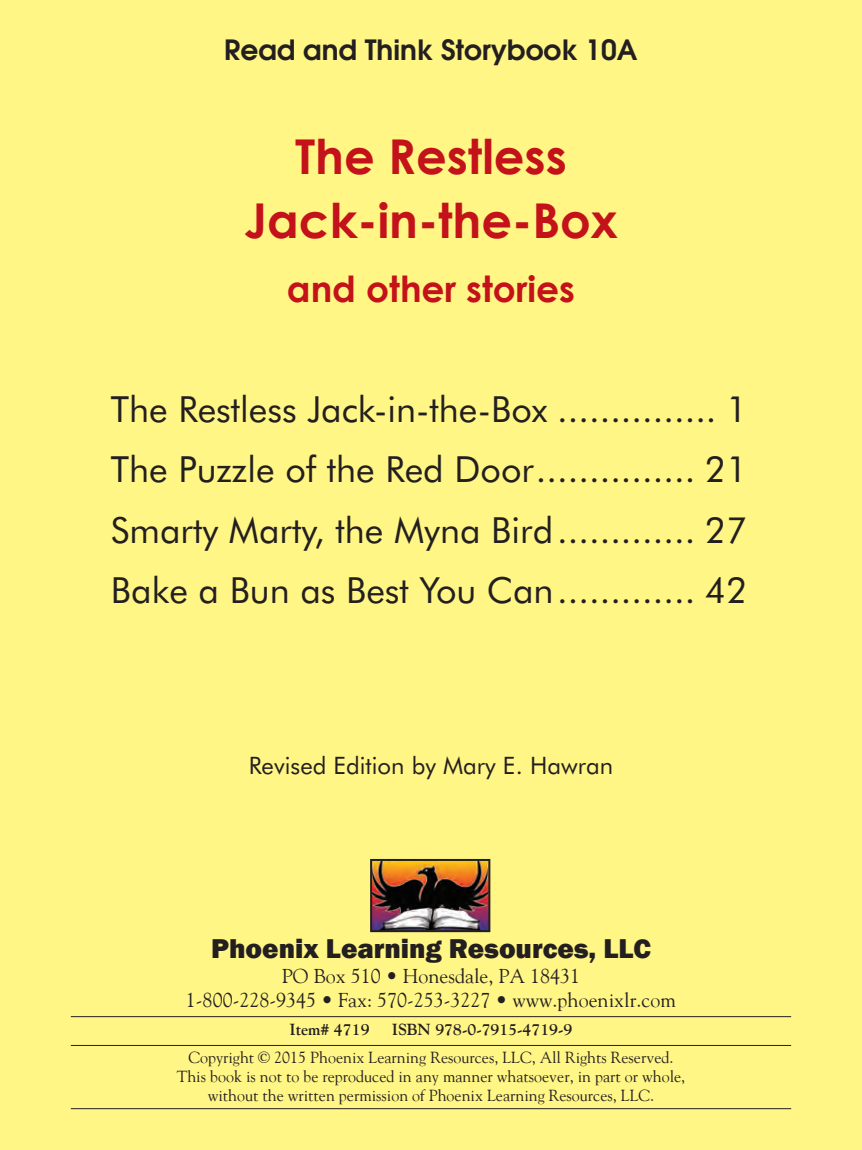
<style>
.page{position:relative;width:862px;height:1150px;background:#fff685}
.page>*{position:absolute;margin:0;border:0;box-sizing:border-box;transform-origin:0 0}
.t1{font:700 48px/64px "Century Gothic";color:#c4121a;text-align:center}
.t2{font:36px/60px "Futura BT";color:#231f20;text-align:justify}
.t3{font:700 36px "Century Gothic";color:#c4121a}
.t4{font:800 28px "Franklin Gothic";color:#231f20}
.t5{font:600 28px "Avant Garde";color:#231f20}
.t6{font:24px "Futura BT";color:#231f20}
.t7{font:20px/24px "Goudy";color:#231f20;text-align:center}
.t8{font:16px/19.2px "Goudy";color:#231f20;text-align:center}
.t9{font:700 16px "Goudy";color:#231f20}
</style>
<div class="page">
<img style="left:373px;top:862px;width:114px;height:67px">
<div style="left:370px;top:859px;width:120px;height:73px;border:2px solid #231f20"></div>
<hr style="left:71px;top:1045px;width:720px;height:1px;background:#231f20">
<hr style="left:71px;top:1108px;width:720px;height:1px;background:#231f20">
<hr style="left:71px;top:1016px;width:720px;height:1px;background:#231f20">
<h3 class="t5" style="left:224px;top:31px;width:415px">Read and Think Storybook 10A</h3>
<h1 class="t1" style="left:244px;top:122px;width:375px">The Restless<br>Jack-in-the-Box</h1>
<h2 class="t3" style="left:287px;top:261px;width:289px">and other stories</h2>
<h2 class="t2" style="left:111px;top:379px;width:638px">The Restless Jack-in-the-Box ............... 1<br>The Puzzle of the Red Door............... 21<br>Smarty Marty, the Myna Bird............. 27<br>Bake a Bun as Best You Can............. 42</h2>
<h3 class="t6" style="left:249px;top:750px;width:366px">Revised Edition by Mary E. Hawran</h3>
<h3 class="t4" style="left:211px;top:930px;width:441px">Phoenix Learning Resources, LLC</h3>
<p class="t7" style="left:186px;top:963px;width:491px">PO Box 510 • Honesdale, PA 18431<br>1-800-228-9345 • Fax: 570-253-3227 • www.phoenixlr.com</p>
<p class="t9" style="left:289px;top:1019px;width:82px">Item# 4719</p>
<p class="t9" style="left:392px;top:1019px;width:182px">ISBN 978-0-7915-4719-9</p>
<p class="t8" style="left:177px;top:1047px;width:510px">Copyright © 2015 Phoenix Learning Resources, LLC, All Rights Reserved.<br>This book is not to be reproduced in any manner whatsoever, in part or whole, without the written permission of Phoenix Learning Resources, LLC.</p>
</div>
